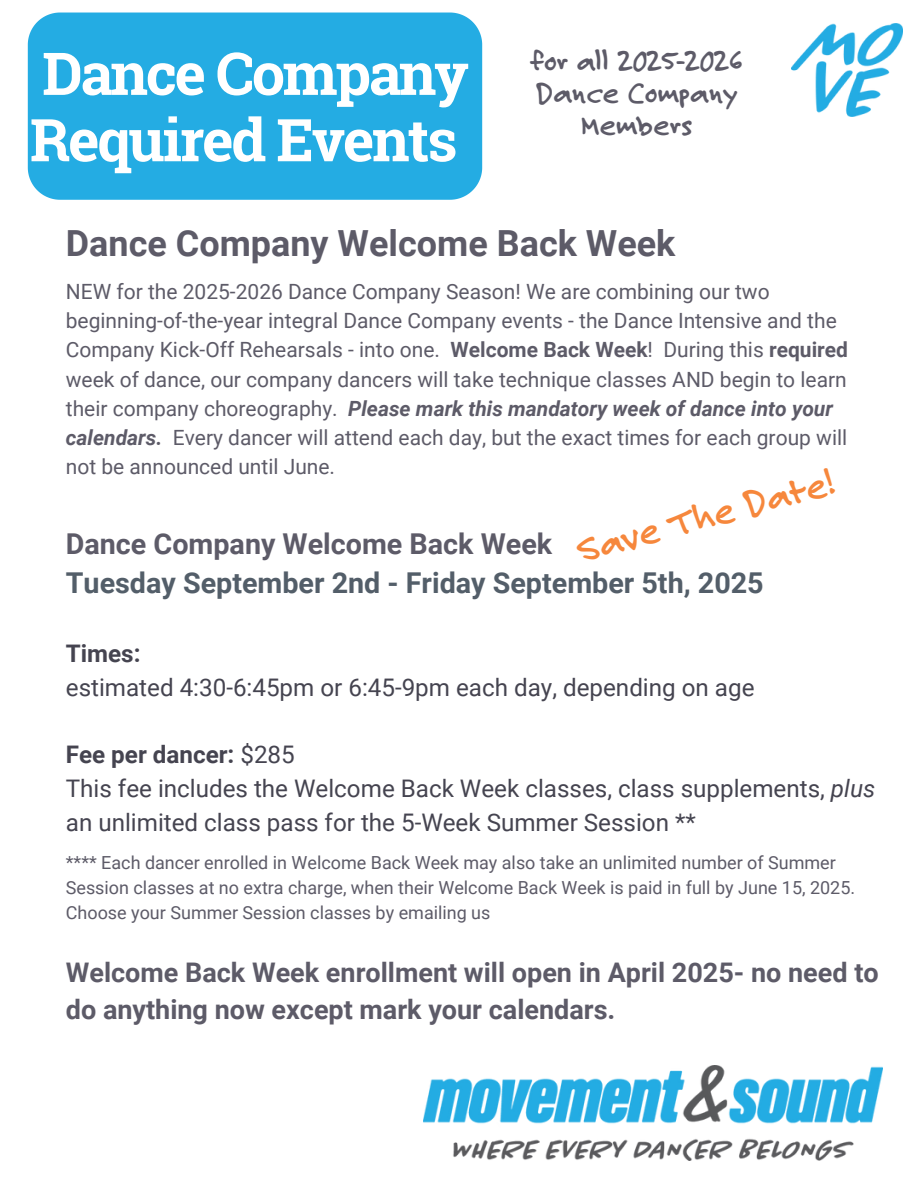
<style>
.page{position:relative;width:918px;height:1188px;background:#fff}
.page>*{position:absolute;margin:0;border:0;box-sizing:border-box;transform-origin:0 0}
.t1{font:700 58.95px/66.3px "Roboto Slab";letter-spacing:-.035em;color:#fff}
.t2{font:700 39.3px "Felt Tip Roman";color:#f6873c}
.t3{font:700 36px "Roboto";color:#5d5b68}
.t4{font:700 30.75px/31.8px "Felt Tip Roman";color:#5d5b68;text-align:center}
.t5{font:700 28.65px/39.3px "Roboto";color:#535e69}
.t6{font:700 27px/37.2px "Roboto";color:#5d5b68}
.t7{font:24.15px/33.8px "Roboto";color:#454450}
.t8{font:21px/29.2px "Roboto";color:#5d5b68}
.t9{font:18px/24.8px "Roboto";color:#5d5b68}
.s1{font-weight:700}
.s2{font-weight:700;font-style:italic}
.s3{color:#5d5b68}
.s4{font-style:italic}
</style>
<div class="page">
<img style="left:792px;top:23px;width:111px;height:93px">
<div style="left:28px;top:13px;width:454px;height:187px;background:#24ace3"></div>
<img style="left:423px;top:1066px;width:459px;height:94px">
<p class="t1" style="left:30px;top:39px;width:441px">Dance Company<br>Required Events</p>
<h2 class="t4" style="left:530px;top:44px;width:215px">for all 2025-2026<br>Dance Company<br>Members</h2>
<h5 class="t3" style="left:66px;top:223px;width:611px">Dance Company Welcome Back Week</h5>
<h6 class="t8" style="left:66px;top:277px;width:784px">NEW for the 2025-2026 Dance Company Season! We are combining our two beginning-of-the-year integral Dance Company events - the Dance Intensive and the Company Kick-Off Rehearsals - into one. <span class="s1">Welcome Back Week</span>! During this <span class="s1">required </span>week of dance, our company dancers will take technique classes AND begin to learn their company choreography. <span class="s2">Please mark this mandatory week of dance into your calendars.</span></h6>
<h2 class="t8" style="left:66px;top:423px;width:783px;text-indent:107px">Every dancer will attend each day, but the exact times for each group will not be announced until June.</h2>
<h3 class="t2" style="left:570px;top:523px;width:267px;rotate:-15deg">Save The Date!</h3>
<h1 class="t5" style="left:66px;top:525px;width:699px"><span class="s3">Dance Company Welcome Back Week<br></span>Tuesday September 2nd - Friday September 5th, 2025</h1>
<h3 class="t7" style="left:66px;top:637px;width:690px"><span class="s1">Times:<br></span>estimated 4:30-6:45pm or 6:45-9pm each day, depending on age</h3>
<p class="t7" style="left:66px;top:738px;width:811px"><span class="s1">Fee per dancer:</span> $285<br>This fee includes the Welcome Back Week classes, class supplements, <span class="s4">plus </span>an unlimited class pass for the 5-Week Summer Session **</p>
<h5 class="t9" style="left:66px;top:851px;width:791px">**** Each dancer enrolled in Welcome Back Week may also take an unlimited number of Summer<br>Session classes at no extra charge, when their Welcome Back Week is paid in full by June 15, 2025.<br>Choose your Summer Session classes by emailing us</h5>
<p class="t6" style="left:66px;top:954px;width:814px">Welcome Back Week enrollment will open in April 2025- no need to do anything now except mark your calendars.</p>
</div>
